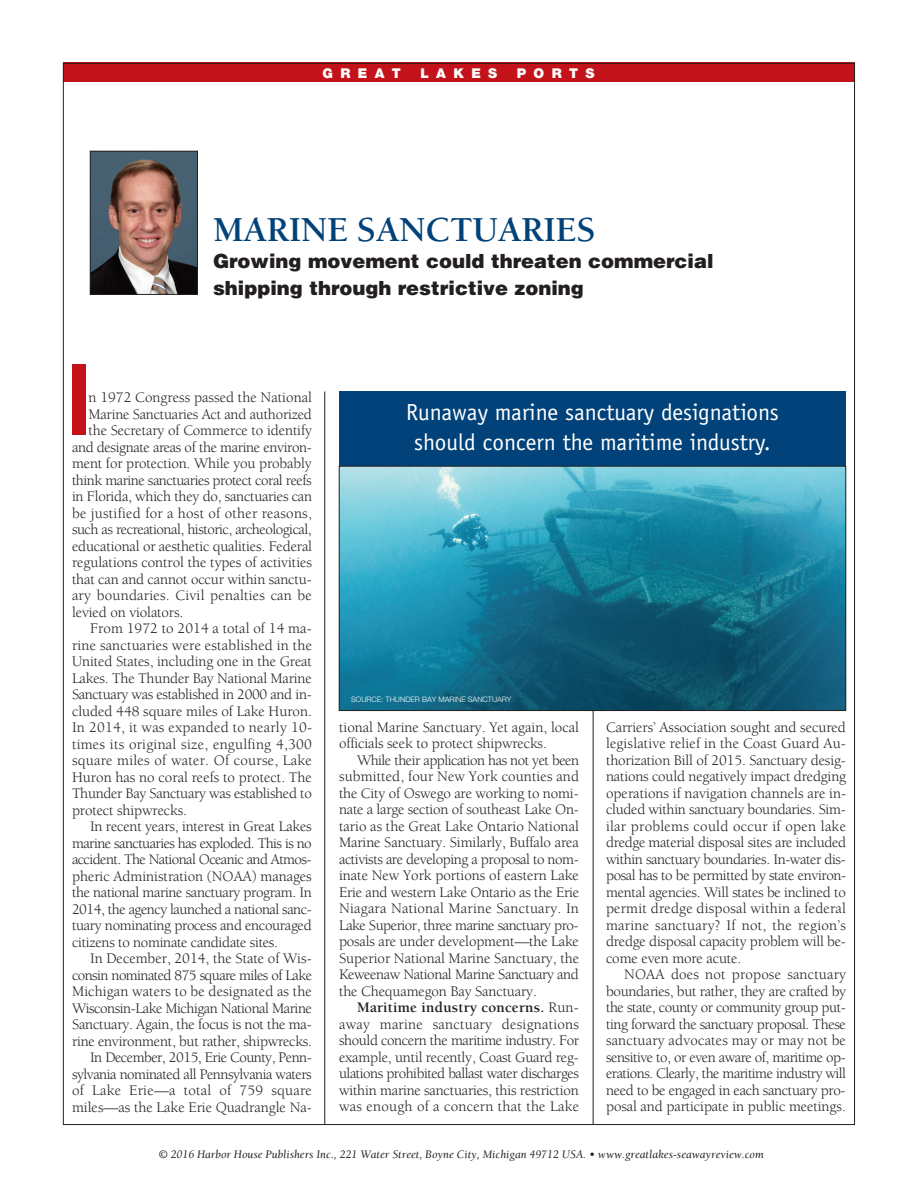
<style>
.page{position:relative;width:918px;height:1188px;background:#fff}
.page>*{position:absolute;margin:0;border:0;box-sizing:border-box;transform-origin:0 0}
.t1{font:88.5px "Helvetica Inserat";color:#c4121a;scale:.8 1}
.t2{font:700 36px "Berkeley";letter-spacing:-.015em;color:#004279}
.t3{font:23.25px/30px "Officina Sans";color:#fff;text-align:center}
.t4{font:900 19.5px/27px "Helvetica";color:#231f20}
.t5{font:15px/16.5px "Berkeley";letter-spacing:-.01em;color:#231f20;text-align:justify}
.t6{font:15px "Berkeley";letter-spacing:.015em;color:#231f20}
.t7{font:15px "Berkeley";letter-spacing:-.035em;color:#231f20}
.t8{font:15px "Berkeley";letter-spacing:-.03em;color:#231f20}
.t9{font:15px "Berkeley";letter-spacing:-.04em;color:#231f20}
.t10{font:15px "Berkeley";letter-spacing:.01em;color:#231f20}
.t11{font:900 13.5px "Helvetica Neue";letter-spacing:.55em;color:#fff}
.t12{font:italic 11.7px "Berkeley";color:#231f20}
.t13{font:300 7.5px "Helvetica Neue";color:#fff}
.s1{font-weight:700}
</style>
<div class="page">
<div style="left:63px;top:63px;width:792px;height:19px;background:#c4121a"></div>
<hr style="left:325px;top:392px;width:1px;height:733px;background:#231f20">
<hr style="left:593px;top:711px;width:1px;height:414px;background:#231f20">
<img style="left:92px;top:153px;width:104px;height:140px">
<div style="left:90px;top:151px;width:108px;height:144px;border:1px solid #231f20"></div>
<div style="left:339px;top:392px;width:507px;height:74px;background:#004279"></div>
<img style="left:341px;top:468px;width:503px;height:241px">
<div style="left:339px;top:466px;width:507px;height:245px;border:1px solid #231f20"></div>
<p class="t11" style="left:323px;top:68px;width:80px">GREAT</p>
<p class="t11" style="left:420px;top:68px;width:78px">LAKES</p>
<p class="t11" style="left:517px;top:68px;width:79px">PORTS</p>
<h2 class="t2" style="left:213px;top:215px;width:384px">MARINE SANCTUARIES</h2>
<h3 class="t4" style="left:213px;top:248px;width:502px">Growing movement could threaten commercial shipping through restrictive zoning</h3>
<h1 class="t1" style="left:70px;top:364px;width:26px">I</h1>
<p class="t5" style="left:89px;top:390px;width:225px">n 1972 Congress passed the National</p>
<p class="t5" style="left:89px;top:407px;width:225px">Marine Sanctuaries Act and authorized</p>
<p class="t5" style="left:89px;top:423px;width:225px">the Secretary of Commerce to identify</p>
<p class="t5" style="left:72px;top:440px;width:241px">and designate areas of the marine environ-</p>
<p class="t5" style="left:72px;top:456px;width:241px">ment for protection. While you probably</p>
<p class="t8" style="left:72px;top:474px;width:241px">think marine sanctuaries protect coral reefs</p>
<p class="t5" style="left:72px;top:489px;width:242px">in Florida, which they do, sanctuaries can</p>
<p class="t6" style="left:72px;top:507px;width:241px">be justified for a host of other reasons,</p>
<p class="t7" style="left:72px;top:523px;width:241px">such as recreational, historic, archeological,</p>
<p class="t5" style="left:72px;top:539px;width:242px">educational or aesthetic qualities. Federal</p>
<p class="t5" style="left:72px;top:555px;width:242px">regulations control the types of activities</p>
<p class="t5" style="left:72px;top:572px;width:241px">that can and cannot occur within sanctu-</p>
<p class="t6" style="left:72px;top:589px;width:241px">ary boundaries. Civil penalties can be</p>
<p class="t5" style="left:72px;top:605px;width:113px">levied on violators.</p>
<p class="t5" style="left:90px;top:621px;width:223px">From 1972 to 2014 a total of 14 ma-</p>
<p class="t10" style="left:72px;top:639px;width:242px">rine sanctuaries were established in the</p>
<p class="t5" style="left:72px;top:654px;width:241px">United States, including one in the Great</p>
<p class="t5" style="left:72px;top:671px;width:241px">Lakes. The Thunder Bay National Marine</p>
<p class="t5" style="left:72px;top:687px;width:241px">Sanctuary was established in 2000 and in-</p>
<p class="t5" style="left:72px;top:704px;width:241px">cluded 448 square miles of Lake Huron.</p>
<p class="t6" style="left:72px;top:721px;width:242px">In 2014, it was expanded to nearly 10-</p>
<p class="t6" style="left:72px;top:738px;width:241px">times its original size, engulfing 4,300</p>
<p class="t6" style="left:72px;top:754px;width:241px">square miles of water. Of course, Lake</p>
<p class="t5" style="left:72px;top:770px;width:242px">Huron has no coral reefs to protect. The</p>
<p class="t5" style="left:72px;top:786px;width:241px">Thunder Bay Sanctuary was established to</p>
<p class="t5" style="left:72px;top:803px;width:117px">protect shipwrecks.</p>
<p class="t5" style="left:90px;top:819px;width:223px">In recent years, interest in Great Lakes</p>
<p class="t7" style="left:72px;top:837px;width:241px">marine sanctuaries has exploded. This is no</p>
<p class="t9" style="left:72px;top:853px;width:241px">accident. The National Oceanic and Atmos-</p>
<p class="t5" style="left:72px;top:869px;width:241px">pheric Administration (NOAA) manages</p>
<p class="t5" style="left:72px;top:885px;width:241px">the national marine sanctuary program. In</p>
<p class="t7" style="left:72px;top:903px;width:241px">2014, the agency launched a national sanc-</p>
<p class="t5" style="left:72px;top:918px;width:241px">tuary nominating process and encouraged</p>
<p class="t5" style="left:72px;top:935px;width:208px">citizens to nominate candidate sites.</p>
<p class="t5" style="left:90px;top:951px;width:223px">In December, 2014, the State of Wis-</p>
<p class="t9" style="left:72px;top:969px;width:242px">consin nominated 875 square miles of Lake</p>
<p class="t5" style="left:72px;top:984px;width:241px">Michigan waters to be designated as the</p>
<p class="t8" style="left:72px;top:1002px;width:241px">Wisconsin-Lake Michigan National Marine</p>
<p class="t5" style="left:72px;top:1017px;width:241px">Sanctuary. Again, the focus is not the ma-</p>
<p class="t5" style="left:72px;top:1034px;width:241px">rine environment, but rather, shipwrecks.</p>
<p class="t7" style="left:90px;top:1051px;width:223px">In December, 2015, Erie County, Penn-</p>
<p class="t7" style="left:72px;top:1068px;width:241px">sylvania nominated all Pennsylvania waters</p>
<p class="t6" style="left:72px;top:1084px;width:241px">of Lake Erie—a total of 759 square</p>
<p class="t5" style="left:72px;top:1100px;width:241px">miles—as the Lake Erie Quadrangle Na-</p>
<h3 class="t3" style="left:406px;top:399px;width:374px">Runaway marine sanctuary designations should concern the maritime industry.</h3>
<p class="t13" style="left:351px;top:697px;width:162px">SOURCE: THUNDER BAY MARINE SANCTUARY</p>
<p class="t5" style="left:339px;top:720px;width:242px">tional Marine Sanctuary. Yet again, local officials seek to protect shipwrecks.</p>
<p class="t5" style="left:339px;top:753px;width:242px;text-indent:18px">While their application has not yet been submitted, four New York counties and the City of Oswego are working to nomi&shy;nate a large section of southeast Lake On&shy;tario as the Great Lake Ontario National Marine Sanctuary. Similarly, Buffalo area activists are developing a proposal to nom&shy;inate New York portions of eastern Lake Erie and western Lake Ontario as the Erie Niagara National Marine Sanctuary. In Lake Superior, three marine sanctuary pro&shy;posals are under development—the Lake Superior National Marine Sanctuary, the Keweenaw National Marine Sanctuary and the Chequamegon Bay Sanctuary.</p>
<p class="t5" style="left:339px;top:1000px;width:242px;text-indent:18px"><span class="s1">Maritime industry concerns.</span> Run&shy;away marine sanctuary designations should concern the maritime industry. For example, until recently, Coast Guard reg&shy;ulations prohibited ballast water discharges within marine sanctuaries, this restriction was enough of a concern that the Lake</p>
<p class="t5" style="left:606px;top:720px;width:242px">Carriers’ Association sought and secured legislative relief in the Coast Guard Au&shy;thorization Bill of 2015. Sanctuary desig&shy;nations could negatively impact dredging operations if navigation channels are in&shy;cluded within sanctuary boundaries. Sim&shy;ilar problems could occur if open lake dredge material disposal sites are included within sanctuary boundaries. In-water dis&shy;posal has to be permitted by state environ&shy;mental agencies. Will states be inclined to permit dredge disposal within a federal marine sanctuary? If not, the region’s dredge disposal capacity problem will be&shy;come even more acute.</p>
<p class="t5" style="left:606px;top:967px;width:242px;text-indent:18px">NOAA does not propose sanctuary boundaries, but rather, they are crafted by the state, county or community group put&shy;ting forward the sanctuary proposal. These sanctuary advocates may or may not be sensitive to, or even aware of, maritime op&shy;erations. Clearly, the maritime industry will need to be engaged in each sanctuary pro&shy;posal and participate in public meetings.</p>
<p class="t12" style="left:158px;top:1150px;width:607px">© 2016 Harbor House Publishers Inc., 221 Water Street, Boyne City, Michigan 49712 USA. • www.greatlakes-seawayreview.com</p>
</div>
